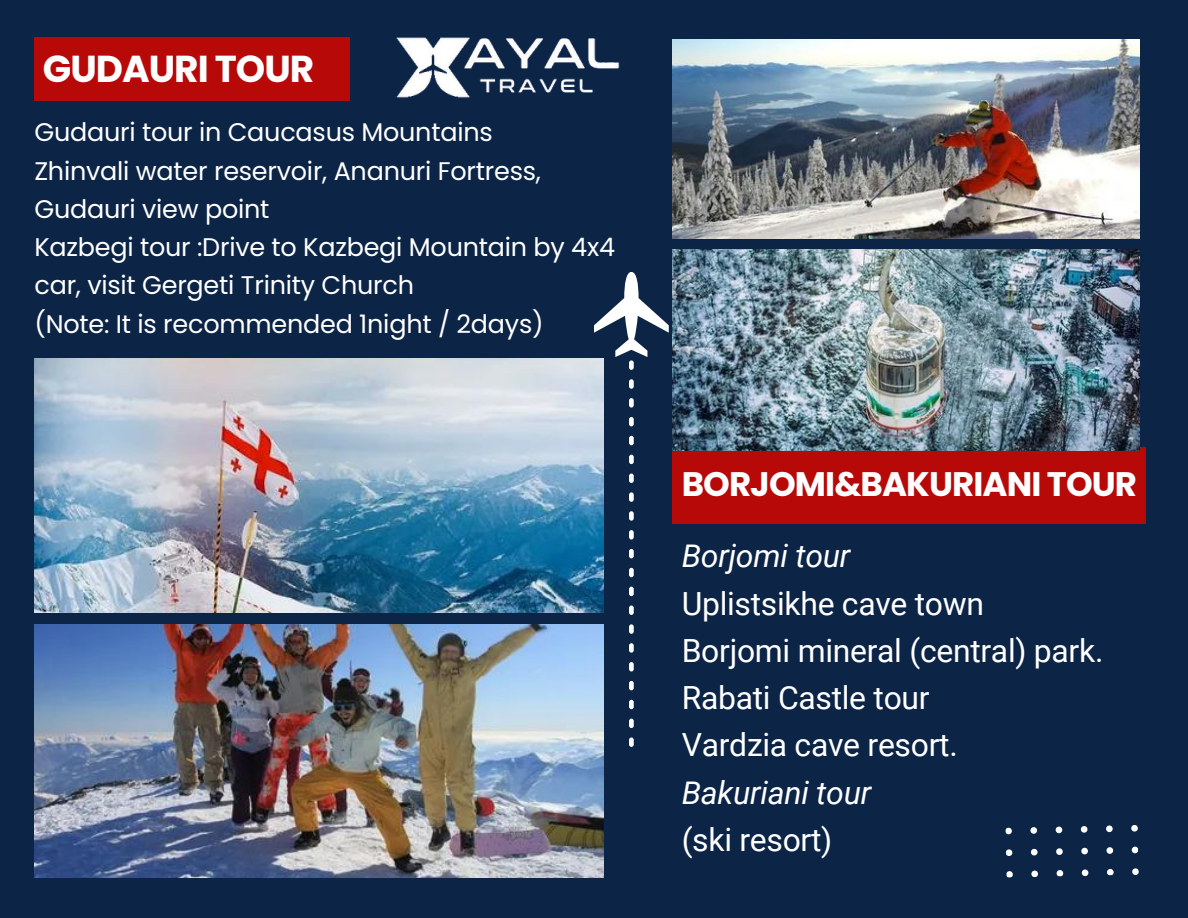
<style>
.page{position:relative;width:1188px;height:918px;background:#0c2446}
.page>*{position:absolute;margin:0;border:0;box-sizing:border-box;transform-origin:0 0}
.t1{font:700 37.5px "Poppins";letter-spacing:-.025em;color:#fff}
.t2{font:700 34.05px "Poppins";letter-spacing:-.025em;color:#fff}
.t3{font:31.95px/47.2px "Roboto";letter-spacing:-.01em;color:#fff}
.t4{font:25.5px/38.2px "Poppins";letter-spacing:-.01em;color:#fff}
.s1{font-style:italic}
</style>
<div class="page">
<img style="left:34px;top:359px;width:560px;height:254px">
<img style="left:34px;top:624px;width:570px;height:253px">
<div style="left:34px;top:37px;width:316px;height:64px;background:#b80909"></div>
<div style="left:673px;top:448px;width:473px;height:76px;background:#b80909"></div>
<img style="left:396px;top:37px;width:224px;height:61px">
<svg style="left:594px;top:272px;width:75px;height:475px"></svg>
<svg style="left:1132px;top:868px;width:7px;height:7px"></svg>
<svg style="left:1107px;top:869px;width:7px;height:7px"></svg>
<svg style="left:1082px;top:869px;width:6px;height:7px"></svg>
<svg style="left:1057px;top:870px;width:6px;height:7px"></svg>
<svg style="left:1031px;top:871px;width:7px;height:6px"></svg>
<svg style="left:1006px;top:871px;width:7px;height:7px"></svg>
<svg style="left:1132px;top:847px;width:6px;height:6px"></svg>
<svg style="left:1106px;top:847px;width:7px;height:7px"></svg>
<svg style="left:1081px;top:848px;width:7px;height:6px"></svg>
<svg style="left:1056px;top:848px;width:7px;height:7px"></svg>
<svg style="left:1031px;top:849px;width:7px;height:7px"></svg>
<svg style="left:1006px;top:849px;width:6px;height:7px"></svg>
<svg style="left:1131px;top:825px;width:7px;height:7px"></svg>
<svg style="left:1106px;top:825px;width:7px;height:7px"></svg>
<svg style="left:1081px;top:826px;width:7px;height:7px"></svg>
<svg style="left:1056px;top:827px;width:6px;height:6px"></svg>
<svg style="left:1030px;top:827px;width:7px;height:7px"></svg>
<svg style="left:1005px;top:828px;width:7px;height:6px"></svg>
<img style="left:673px;top:40px;width:467px;height:199px">
<img style="left:673px;top:250px;width:467px;height:200px">
<h1 class="t1" style="left:43px;top:43px;width:273px">GUDAURI TOUR</h1>
<p class="t4" style="left:34px;top:113px;width:460px">Gudauri tour in Caucasus Mountains</p>
<p class="t4" style="left:34px;top:152px;width:508px">Zhinvali water reservoir, Ananuri Fortress,<br>Gudauri view point</p>
<p class="t4" style="left:34px;top:228px;width:582px">Kazbegi tour :Drive to Kazbegi Mountain by 4x4 car, visit Gergeti Trinity Church</p>
<p class="t4" style="left:34px;top:305px;width:511px">(Note: It is recommended 1night / 2days)</p>
<p class="t2" style="left:682px;top:460px;width:457px">BORJOMI&amp;BAKURIANI TOUR</p>
<h1 class="t3" style="left:682px;top:533px;width:423px"><span class="s1">Borjomi tour<br></span>Uplistsikhe cave town<br>Borjomi mineral (central) park.<br>Rabati Castle tour<br>Vardzia cave resort.<br><span class="s1">Bakuriani tour<br></span>(ski resort)</h1>
</div>
